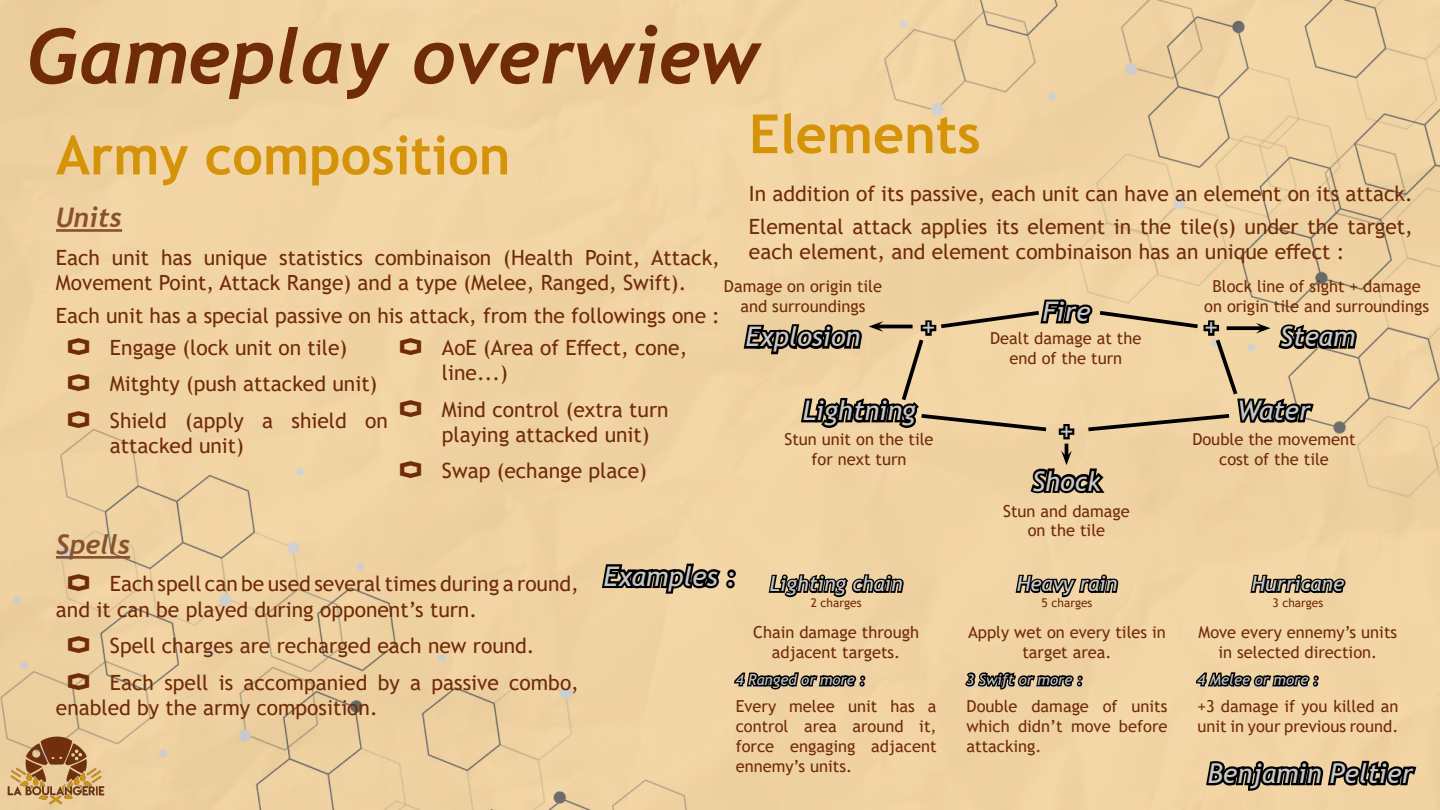
<style>
.page{position:relative;width:1440px;height:810px;background:#f1d3a3}
.page>*{position:absolute;margin:0;border:0;box-sizing:border-box;transform-origin:0 0}
.Titre1{font:italic 700 76.5px "Trebuchet";color:#702b09}
.t1{font:700 54px "Trebuchet MS";color:#d49308}
.SousTitre{font:italic 27px "Trebuchet MS";color:#c9c9c9}
.Titre4{font:italic 27px "Trebuchet MS";color:#c9c9c9}
.Titre3{font:italic 700 27px "Trebuchet";color:#89522e}
.Texte{font:21px/25.2px "Trebuchet MS";color:#702b09}
.SousTexte{font:italic 21px "Trebuchet MS";color:#c9c9c9}
.SmallText{font:16.5px/19.8px "Trebuchet MS";color:#702b09;text-align:center}
.SousTexte-2{font:italic 15px "Trebuchet MS";color:#c9c9c9}
.SmallText-2{font:12px "Trebuchet MS";color:#702b09}
.s1{font-family:"Gyrose BRK"}
</style>
<div class="page">
<svg style="left:1190px;top:757px;width:229px;height:36px;background:#84745a"></svg>
<img style="left:5px;top:736px;width:101px;height:69px">
<hr style="left:56px;top:229px;width:66px;height:3px;background:#89522e">
<hr style="left:56px;top:556px;width:74px;height:3px;background:#89522e">
<svg style="left:1014px;top:549px;width:106px;height:50px;background:#baa37f"></svg>
<svg style="left:767px;top:549px;width:138px;height:50px;background:#b39d7a"></svg>
<svg style="left:1249px;top:549px;width:99px;height:47px;background:#b6a07c"></svg>
<svg style="left:1192px;top:667px;width:129px;height:24px;background:#9a886b"></svg>
<svg style="left:731px;top:642px;width:137px;height:49px;background:#c4ac86"></svg>
<svg style="left:962px;top:670px;width:123px;height:21px;background:#8a795f"></svg>
<svg style="left:741px;top:295px;width:619px;height:202px;background:#d9be93"></svg>
<svg style="left:599px;top:561px;width:141px;height:35px;background:#827259"></svg>
<p class="Titre1" style="left:27px;top:8px;width:734px">Gameplay overwiew</p>
<p class="t1" style="left:56px;top:121px;width:456px">Army composition</p>
<p class="t1" style="left:749px;top:100px;width:233px">Elements</p>
<p class="Texte" style="left:749px;top:181px;width:665px">In addition of its passive, each unit can have an element on its attack.</p>
<p class="Texte" style="left:749px;top:214px;width:666px">Elemental attack applies its element in the tile(s) under the target, each element, and element combinaison has an unique effect :</p>
<p class="Titre3" style="left:56px;top:200px;width:68px">Units</p>
<p class="Texte" style="left:56px;top:244px;width:666px">Each unit has unique statistics combinaison (Health Point, Attack,<br>Movement Point, Attack Range) and a type (Melee, Ranged, Swift).</p>
<p class="Texte" style="left:56px;top:302px;width:666px">Each unit has a special passive on his attack, from the followings one :</p>
<p class="SmallText" style="left:1204px;top:276px;width:226px">Block line of sight + damage on origin tile and surroundings</p>
<p class="SmallText" style="left:724px;top:276px;width:160px">Damage on origin tile and surroundings</p>
<p class="SousTitre" style="left:1042px;top:295px;width:50px">Fire</p>
<p class="SousTitre" style="left:921px;top:310px;width:16px">+</p>
<p class="SousTitre" style="left:1204px;top:310px;width:16px">+</p>
<p class="SousTitre" style="left:746px;top:320px;width:116px">Explosion</p>
<p class="SousTitre" style="left:1280px;top:320px;width:77px">Steam</p>
<p class="SmallText" style="left:990px;top:328px;width:153px">Dealt damage at the end of the turn</p>
<p class="Texte" style="left:67px;top:335px;width:282px"><span class="s1">O</span> Engage (lock unit on tile)</p>
<p class="Texte" style="left:67px;top:371px;width:312px"><span class="s1">O</span> Mitghty (push attacked unit)</p>
<p class="Texte" style="left:110px;top:408px;width:280px;text-indent:-43px"><span class="s1">O</span> Shield (apply a shield on attacked unit)</p>
<p class="Texte" style="left:442px;top:335px;width:247px;text-indent:-43px"><span class="s1">O</span> AoE (Area of Effect, cone, line...)</p>
<p class="Texte" style="left:442px;top:396px;width:228px;text-indent:-43px"><span class="s1">O</span> Mind control (extra turn playing attacked unit)</p>
<p class="Texte" style="left:399px;top:458px;width:249px"><span class="s1">O</span> Swap (echange place)</p>
<p class="SousTitre" style="left:802px;top:394px;width:115px">Lightning</p>
<p class="SousTitre" style="left:1237px;top:394px;width:74px">Water</p>
<p class="SousTitre" style="left:1059px;top:414px;width:16px">+</p>
<p class="SmallText" style="left:1192px;top:429px;width:165px">Double the movement cost of the tile</p>
<p class="SmallText" style="left:784px;top:430px;width:151px">Stun unit on the tile for next turn</p>
<p class="SousTitre" style="left:1032px;top:465px;width:70px">Shock</p>
<p class="Titre3" style="left:56px;top:527px;width:76px">Spells</p>
<p class="Texte" style="left:56px;top:571px;width:525px;text-indent:11px"><span class="s1">O</span> Each spell can be used several times during a round, and it can be played during opponent’s turn.</p>
<p class="Texte" style="left:67px;top:633px;width:469px"><span class="s1">O</span> Spell charges are recharged each new round.</p>
<p class="Texte" style="left:56px;top:669px;width:525px;text-indent:11px"><span class="s1">O</span> Each spell is accompanied by a passive combo, enabled by the army composition.</p>
<p class="Titre4" style="left:604px;top:560px;width:133px">Examples :</p>
<p class="SousTexte" style="left:770px;top:571px;width:135px">Lighting chain</p>
<p class="SmallText-2" style="left:811px;top:596px;width:52px">2 charges</p>
<p class="SmallText" style="left:753px;top:623px;width:167px">Chain damage through adjacent targets.</p>
<p class="SousTexte-2" style="left:736px;top:670px;width:131px">4 Ranged or more :</p>
<p class="SmallText" style="left:736px;top:696px;width:202px;text-align:justify">Every melee unit has a control area around it, force engaging adjacent ennemy’s units.</p>
<p class="SmallText" style="left:1003px;top:501px;width:128px">Stun and damage on the tile</p>
<p class="SousTexte" style="left:1017px;top:571px;width:102px">Heavy rain</p>
<p class="SmallText-2" style="left:1042px;top:596px;width:52px">5 charges</p>
<p class="SmallText" style="left:968px;top:623px;width:199px">Apply wet on every tiles in target area.</p>
<p class="SousTexte-2" style="left:967px;top:670px;width:117px">3 Swift or more :</p>
<p class="SmallText" style="left:967px;top:696px;width:202px;text-align:justify">Double damage of units which didn’t move before attacking.</p>
<p class="SousTexte" style="left:1252px;top:571px;width:94px">Hurricane</p>
<p class="SmallText-2" style="left:1273px;top:596px;width:52px">3 charges</p>
<p class="SmallText" style="left:1199px;top:623px;width:200px">Move every ennemy’s units in selected direction.</p>
<p class="SousTexte-2" style="left:1197px;top:670px;width:122px">4 Melee or more :</p>
<p class="SmallText" style="left:1197px;top:696px;width:202px;text-align:left">+3 damage if you killed an unit in your previous round.</p>
<p class="Titre4" style="left:1208px;top:757px;width:207px">Benjamin Peltier</p>
</div>
